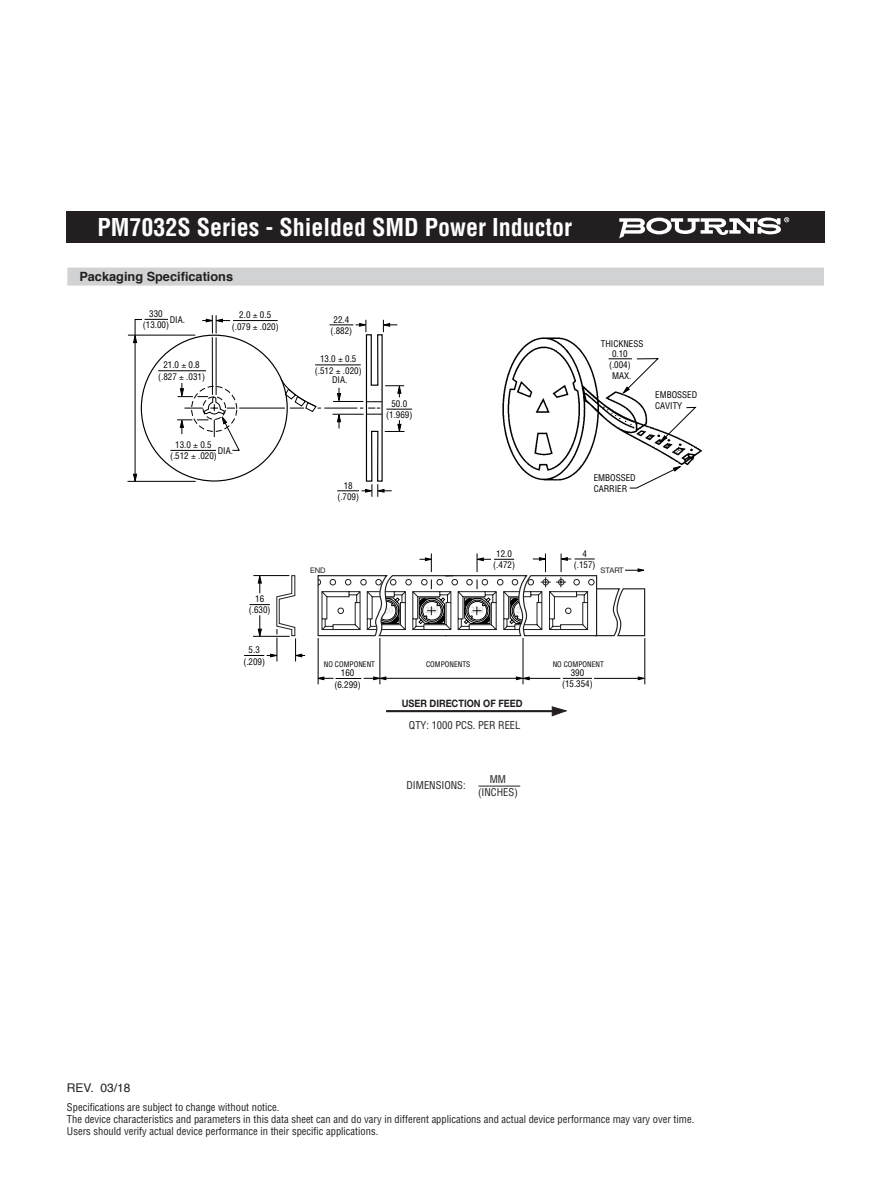
<style>
.page{position:relative;width:891px;height:1188px;background:#fff}
.page>*{position:absolute;margin:0;border:0;box-sizing:border-box;transform-origin:0 0}
.t1{font:700 condensed 24px "Helvetica";color:#fff}
.t2{font:700 12.75px "Helvetica";color:#231f20}
.t3{font:12px "Helvetica";color:#231f20}
.negative_type_header{font:condensed 10.5px "Helvetica";color:#231f20}
.t4{font:700 10.2px "Helvetica Neue";color:#231f20;scale:.9 1}
.t5{font:condensed 9px/11.2px "Helvetica";color:#000;text-align:center}
.t6{font:8.85px "Times";color:#ccc}
.t7{font:7.65px "Helvetica Neue";color:#231f20}
.t8{font:condensed 7.5px "Helvetica";color:#000}
</style>
<div class="page">
<div style="left:66px;top:212px;width:758px;height:31px;background:#231f20"></div>
<svg style="left:619px;top:217px;width:170px;height:21px"></svg>
<hr style="left:478px;top:786px;width:42px;height:1px;background:#231f20">
<div style="left:67px;top:268px;width:757px;height:18px;background:#d1d2d4"></div>
<hr style="left:212px;top:338px;width:1px;height:57px;background:#000">
<hr style="left:216px;top:338px;width:1px;height:57px;background:#000">
<svg style="left:202px;top:315px;width:28px;height:18px"></svg>
<hr style="left:233px;top:320px;width:45px;height:1px;background:#000">
<hr style="left:128px;top:335px;width:67px;height:1px;background:#000">
<hr style="left:128px;top:481px;width:68px;height:1px;background:#000">
<svg style="left:133px;top:319px;width:35px;height:163px"></svg>
<hr style="left:170px;top:450px;width:46px;height:1px;background:#000">
<hr style="left:315px;top:365px;width:46px;height:1px;background:#000">
<hr style="left:158px;top:370px;width:48px;height:1px;background:#000">
<hr style="left:239px;top:408px;width:46px;height:1px;background:#000">
<svg style="left:280px;top:378px;width:41px;height:35px"></svg>
<hr style="left:324px;top:408px;width:33px;height:1px;background:#000">
<img style="left:502px;top:337px;width:201px;height:144px">
<svg style="left:629px;top:466px;width:53px;height:23px"></svg>
<svg style="left:659px;top:407px;width:38px;height:36px"></svg>
<svg style="left:609px;top:358px;width:51px;height:36px"></svg>
<hr style="left:386px;top:710px;width:169px;height:2px;background:#231f20">
<svg style="left:552px;top:706px;width:15px;height:10px"></svg>
<hr style="left:318px;top:638px;width:1px;height:46px;background:#000">
<hr style="left:380px;top:638px;width:1px;height:46px;background:#000">
<hr style="left:523px;top:638px;width:1px;height:46px;background:#000">
<svg style="left:317px;top:677px;width:69px;height:3px"></svg>
<hr style="left:385px;top:678px;width:134px;height:1px;background:#000">
<svg style="left:638px;top:677px;width:7px;height:3px"></svg>
<hr style="left:594px;top:678px;width:46px;height:1px;background:#000">
<hr style="left:645px;top:638px;width:1px;height:46px;background:#000">
<svg style="left:516px;top:677px;width:14px;height:3px"></svg>
<hr style="left:528px;top:678px;width:32px;height:1px;background:#000">
<svg style="left:563px;top:678px;width:29px;height:1px"></svg>
<svg style="left:244px;top:575px;width:61px;height:86px"></svg>
<svg style="left:317px;top:553px;width:329px;height:84px"></svg>
<svg style="left:330px;top:320px;width:82px;height:177px"></svg>
<svg style="left:177px;top:375px;width:63px;height:76px"></svg>
<p class="t1" style="left:97px;top:213px;width:476px">PM7032S Series - Shielded SMD Power Inductor</p>
<p class="t2" style="left:79px;top:266px;width:155px">Packaging Specifications</p>
<p class="t5" style="left:143px;top:308px;width:28px">330 (13.00)</p>
<p class="t5" style="left:170px;top:314px;width:17px">DIA.</p>
<p class="t5" style="left:158px;top:359px;width:48px">21.0 0.8 (.827 .031)</p>
<p class="t5" style="left:232px;top:309px;width:48px">2.0 0.5 (.079 .020)</p>
<p class="t5" style="left:170px;top:439px;width:48px">13.0 0.5 (.512 .020)</p>
<p class="t5" style="left:218px;top:445px;width:17px">DIA.</p>
<p class="t5" style="left:249px;top:593px;width:23px">16 (.630)</p>
<p class="t5" style="left:243px;top:644px;width:23px">5.3 (.209)</p>
<p class="t5" style="left:331px;top:314px;width:23px">22.4 (.882)</p>
<p class="t5" style="left:315px;top:353px;width:48px">13.0 0.5 (.512 .020)</p>
<p class="t5" style="left:332px;top:374px;width:17px">DIA.</p>
<p class="t5" style="left:386px;top:398px;width:28px">50.0 (1.969)</p>
<p class="t5" style="left:601px;top:338px;width:44px">THICKNESS</p>
<p class="t5" style="left:612px;top:370px;width:21px">MAX.</p>
<p class="t5" style="left:609px;top:348px;width:23px">0.10 (.004)</p>
<p class="t5" style="left:655px;top:389px;width:44px;line-height:10.5px;text-align:left">EMBOSSED<br>CAVITY</p>
<p class="t5" style="left:337px;top:480px;width:23px">18 (.709)</p>
<p class="t7" style="left:310px;top:564px;width:17px">END</p>
<p class="t5" style="left:493px;top:548px;width:23px">12.0 (.472)</p>
<p class="t6" style="left:425px;top:602px;width:15px">220</p>
<p class="t6" style="left:470px;top:602px;width:15px">220</p>
<p class="t6" style="left:516px;top:602px;width:6px">2</p>
<p class="t5" style="left:594px;top:473px;width:44px;line-height:10.5px;text-align:left">EMBOSSED<br>CARRIER</p>
<p class="t5" style="left:574px;top:548px;width:23px">4 (.157)</p>
<p class="t7" style="left:601px;top:564px;width:25px">START</p>
<p class="t8" style="left:324px;top:659px;width:53px">NO COMPONENT</p>
<p class="t8" style="left:426px;top:659px;width:46px">COMPONENTS</p>
<p class="t8" style="left:553px;top:659px;width:53px">NO COMPONENT</p>
<p class="t5" style="left:562px;top:667px;width:32px">390 (15.354)</p>
<p class="t5" style="left:334px;top:667px;width:28px">160 (6.299)</p>
<p class="t4" style="left:402px;top:695px;width:136px">USER DIRECTION OF FEED</p>
<p class="negative_type_header" style="left:409px;top:719px;width:113px">QTY: 1000 PCS. PER REEL</p>
<p class="negative_type_header" style="left:406px;top:779px;width:61px">DIMENSIONS:</p>
<p class="negative_type_header" style="left:490px;top:773px;width:18px">MM</p>
<p class="negative_type_header" style="left:478px;top:786px;width:41px">(INCHES)</p>
<p class="t3" style="left:67px;top:1079px;width:65px">REV. 03/18</p>
<p class="negative_type_header" style="left:67px;top:1101px;width:214px">Specifications are subject to change without notice.</p>
<p class="negative_type_header" style="left:67px;top:1113px;width:629px">The device characteristics and parameters in this data sheet can and do vary in different applications and actual device performance may vary over time.</p>
<p class="negative_type_header" style="left:67px;top:1125px;width:313px">Users should verify actual device performance in their specific applications.</p>
</div>
